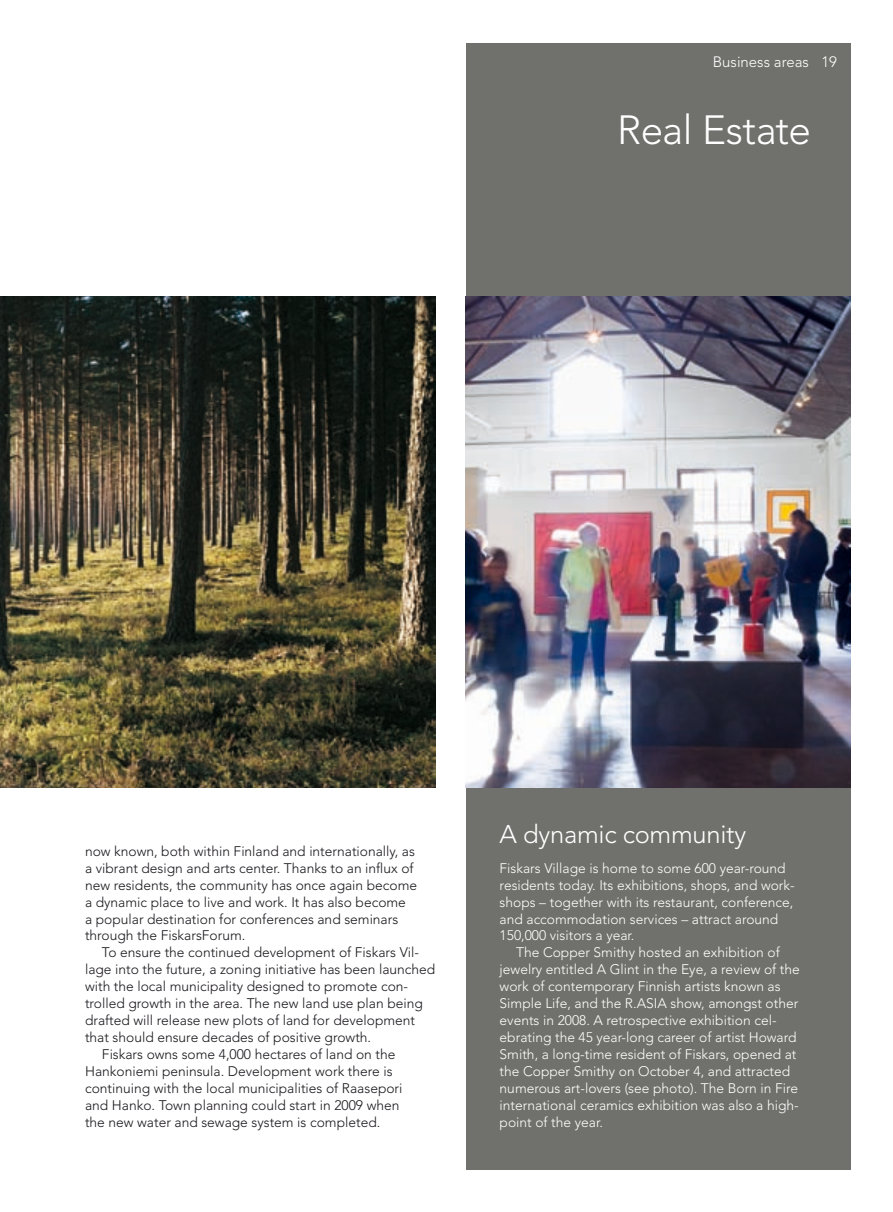
<style>
.page{position:relative;width:893px;height:1212px;background:#fff}
.page>*{position:absolute;margin:0;border:0;box-sizing:border-box;transform-origin:0 0}
.t1{font:300 40.5px "Avenir LT Std";letter-spacing:-.01em;color:#fff}
.t2{font:300 25.5px "Avenir LT Std";letter-spacing:-.01em;color:#fff}
.t3{font:300 15px "Avenir LT Std";color:#fff}
.t4{font:300 13.8px/17px "Avenir LT Std";color:#1a171c}
.t5{font:300 13.8px/17px "Avenir LT Std";color:#fff}
</style>
<div class="page">
<div style="left:466px;top:43px;width:384px;height:1126px;background:#70706c"></div>
<img style="left:466px;top:296px;width:384px;height:492px">
<img style="left:0;top:296px;width:436px;height:492px">
<p class="t3" style="left:713px;top:53px;width:98px">Business areas</p>
<p class="t3" style="left:821px;top:53px;width:17px">19</p>
<h1 class="t1" style="left:617px;top:106px;width:195px">Real Estate</h1>
<p class="t4" style="left:85px;top:842px;width:334px">now known, both within Finland and internationally, as a vibrant design and arts center. Thanks to an influx of new residents, the community has once again become a dynamic place to live and work. It has also become<br>a popular destination for conferences and seminars through the FiskarsForum.</p>
<p class="t4" style="left:102px;top:944px;width:319px">To ensure the continued development of Fiskars Vil-</p>
<p class="t4" style="left:85px;top:961px;width:352px">lage into the future, a zoning initiative has been launched</p>
<p class="t4" style="left:85px;top:978px;width:325px">with the local municipality designed to promote con-</p>
<p class="t4" style="left:85px;top:995px;width:339px">trolled growth in the area. The new land use plan being</p>
<p class="t4" style="left:85px;top:1012px;width:332px">drafted will release new plots of land for development</p>
<p class="t4" style="left:85px;top:1029px;width:288px">that should ensure decades of positive growth.</p>
<p class="t4" style="left:102px;top:1046px;width:295px">Fiskars owns some 4,000 hectares of land on the</p>
<p class="t4" style="left:85px;top:1063px;width:309px">Hankoniemi peninsula. Development work there is</p>
<p class="t4" style="left:85px;top:1080px;width:319px">continuing with the local municipalities of Raasepori</p>
<p class="t4" style="left:85px;top:1097px;width:316px">and Hanko. Town planning could start in 2009 when</p>
<p class="t4" style="left:85px;top:1114px;width:297px">the new water and sewage system is completed.</p>
<h2 class="t2" style="left:500px;top:819px;width:248px">A dynamic community</h2>
<p class="t5" style="left:500px;top:859px;width:297px">Fiskars Village is home to some 600 year-round residents today. Its exhibitions, shops, and work&shy;shops – together with its restaurant, conference, and accommodation services – attract around 150,000 visitors a year.</p>
<p class="t5" style="left:500px;top:944px;width:302px;text-indent:17px">The Copper Smithy hosted an exhibition of jewelry entitled A Glint in the Eye, a review of the work of contemporary Finnish artists known as Simple Life, and the R.ASIA show, amongst other events in 2008. A retrospective exhibition cel&shy;ebrating the 45 year-long career of artist Howard Smith, a long-time resident of Fiskars, opened at the Copper Smithy on October 4, and attracted numerous art-lovers (see photo). The Born in Fire international ceramics exhibition was also a high&shy;point of the year.</p>
</div>
